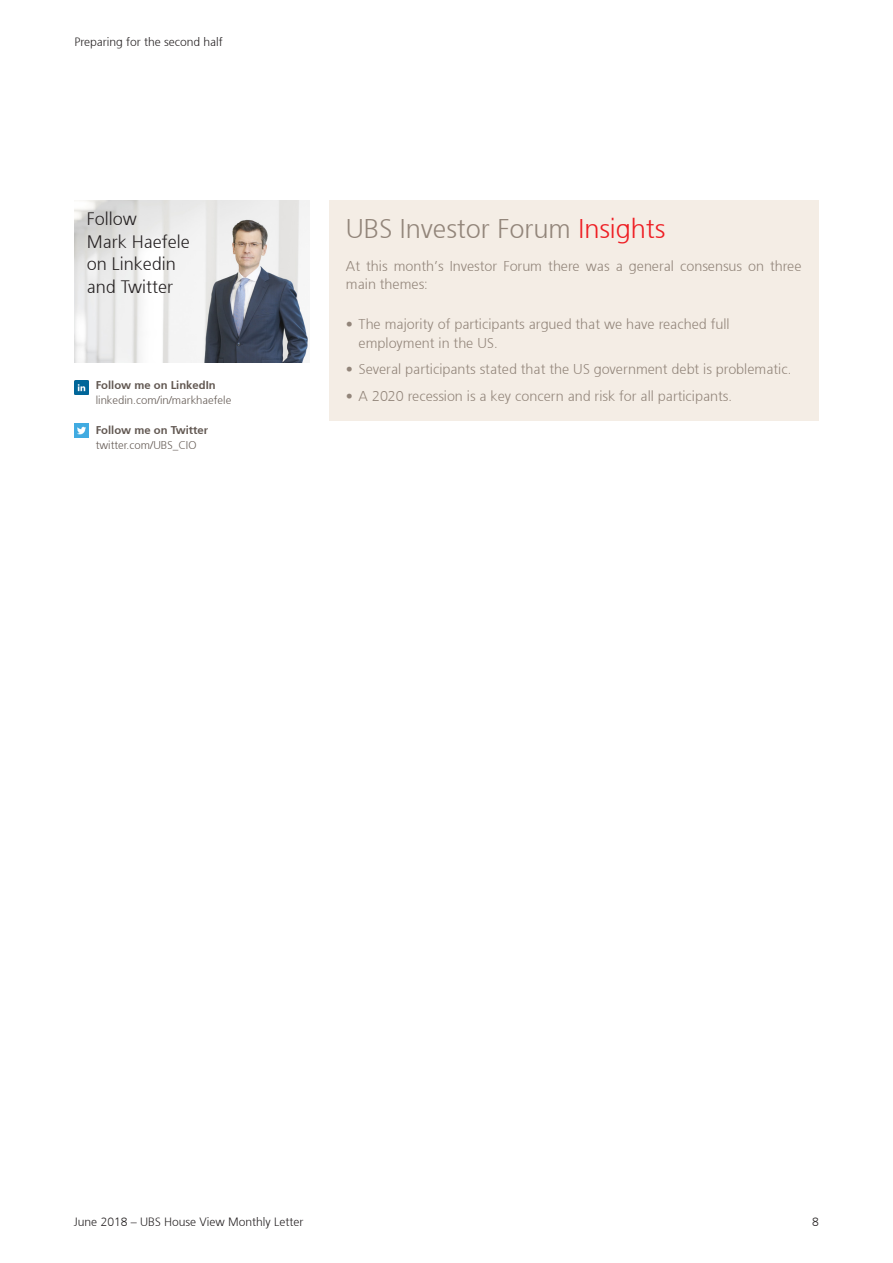
<style>
.page{position:relative;width:893px;height:1263px;background:#fff}
.page>*{position:absolute;margin:0;border:0;box-sizing:border-box;transform-origin:0 0}
.CIO_Title_18_margin{font:300 27px "Frutiger 45";color:#92857a}
.CIO_Lead{font:300 18px/22.5px "Frutiger 45";color:#231f20}
.CIO_body_grid{font:300 14.25px/18px "Frutiger 45";color:#92857a}
.t1{font:300 12px "Frutiger 45";color:#231f20}
.CIO_author_margin{font:300 11.25px "Frutiger 45";color:#625852}
.CIO_author_margin-2{font:italic 300 11.25px "Frutiger 45";color:#625852}
.s1{color:#ee1d23}
</style>
<div class="page">
<div style="left:329px;top:200px;width:490px;height:221px;background:#f4ede5"></div>
<img style="left:74px;top:200px;width:236px;height:163px">
<img style="left:74px;top:381px;width:14px;height:14px">
<img style="left:74px;top:424px;width:14px;height:14px">
<p class="t1" style="left:74px;top:35px;width:150px">Preparing for the second half</p>
<h3 class="CIO_Lead" style="left:87px;top:207px;width:52px">Follow</h3>
<h3 class="CIO_Lead" style="left:87px;top:230px;width:104px">Mark Haefele on Linkedin</h3>
<h3 class="CIO_Lead" style="left:87px;top:275px;width:88px">and Twitter</h3>
<p class="CIO_author_margin-2" style="left:96px;top:379px;width:122px">Follow me on LinkedIn</p>
<p class="CIO_author_margin" style="left:96px;top:394px;width:137px">linkedin.com/in/markhaefele</p>
<p class="CIO_author_margin-2" style="left:96px;top:424px;width:114px">Follow me on Twitter</p>
<p class="CIO_author_margin" style="left:96px;top:439px;width:102px">twitter.com/UBS_CIO</p>
<h2 class="CIO_Title_18_margin" style="left:346px;top:213px;width:321px">UBS Investor Forum <span class="s1">Insights</span></h2>
<p class="CIO_body_grid" style="left:346px;top:257px;width:457px">At this month’s Investor Forum there was a general consensus on three main themes:</p>
<p class="CIO_body_grid" style="left:359px;top:315px;width:373px;text-indent:-13px">• The majority of participants argued that we have reached full employment in the US.</p>
<p class="CIO_body_grid" style="left:346px;top:360px;width:447px">• Several participants stated that the US government debt is problematic.</p>
<p class="CIO_body_grid" style="left:346px;top:386px;width:388px">• A 2020 recession is a key concern and risk for all participants.</p>
<p class="t1" style="left:74px;top:1215px;width:231px">June 2018 – UBS House View Monthly Letter</p>
<p class="t1" style="left:812px;top:1215px;width:8px">8</p>
</div>
